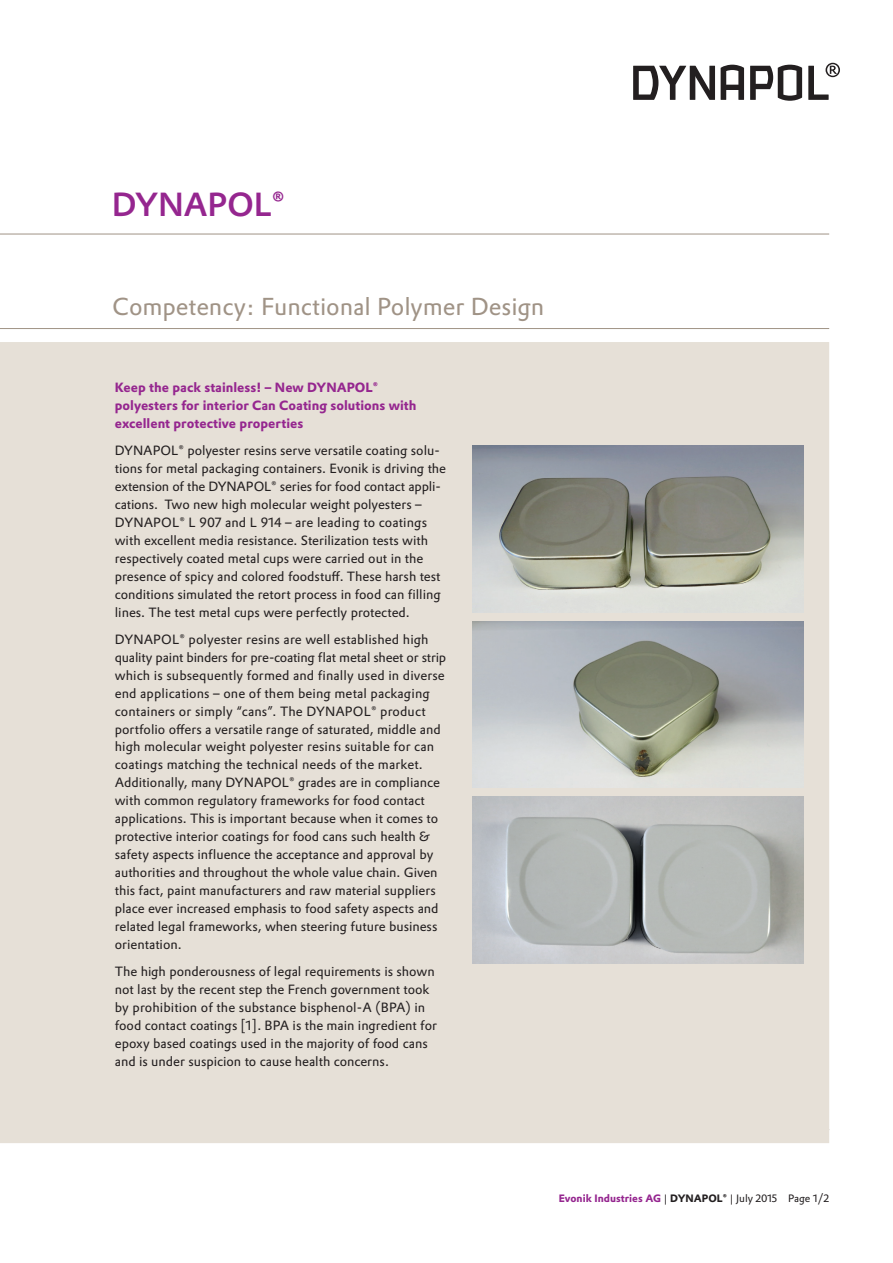
<style>
.page{position:relative;width:893px;height:1263px;background:#fff}
.page>*{position:absolute;margin:0;border:0;box-sizing:border-box;transform-origin:0 0}
.t1{font:500 32.7px "Evonik Prokyon";letter-spacing:-.01em;color:#95268f}
.t2{font:24px "Evonik Prokyon";color:#a09386}
.t3{font:13.2px/18px "Evonik Prokyon";color:#231f20}
.t4{font:700 13.2px/18px "Evonik Prokyon";color:#95268f}
.t5{font:700 10.5px "Evonik Prokyon";color:#95268f}
.s1{font-weight:400;color:#231f20}
.s2{color:#231f20}
</style>
<div class="page">
<hr style="left:0;top:328px;width:829px;height:1px;background:#a09386">
<hr style="left:0;top:234px;width:829px;height:1px;background:#a09386">
<div style="left:0;top:342px;width:829px;height:801px;background:#e6e0d7"></div>
<svg style="left:633px;top:66px;width:82px;height:34px"></svg>
<svg style="left:721px;top:65px;width:23px;height:35px"></svg>
<svg style="left:750px;top:65px;width:52px;height:36px"></svg>
<svg style="left:808px;top:63px;width:32px;height:37px"></svg>
<img style="left:472px;top:446px;width:332px;height:166px">
<img style="left:472px;top:621px;width:332px;height:167px">
<img style="left:472px;top:796px;width:332px;height:167px">
<h1 class="t1" style="left:112px;top:179px;width:175px">DYNAPOL®</h1>
<h2 class="t2" style="left:112px;top:288px;width:433px">Competency: Functional Polymer Design</h2>
<p class="t4" style="left:115px;top:377px;width:303px">Keep the pack stainless! – New DYNAPOL® polyesters for interior Can Coating solutions with excellent protective properties</p>
<p class="t3" style="left:115px;top:440px;width:333px">DYNAPOL® polyester resins serve versatile coating solu&shy;tions for metal packaging containers. Evonik is driving the extension of the DYNAPOL® series for food contact appli&shy;cations. Two new high molecular weight polyesters – DYNAPOL® L 907 and L 914 – are leading to coatings with excellent media resistance. Sterilization tests with respectively coated metal cups were carried out in the presence of spicy and colored foodstuff. These harsh test conditions simulated the retort process in food can filling lines. The test metal cups were perfectly protected.</p>
<p class="t3" style="left:115px;top:629px;width:333px">DYNAPOL® polyester resins are well established high quality paint binders for pre-coating flat metal sheet or strip which is subsequently formed and finally used in diverse end applications – one of them being metal packaging containers or simply “cans”. The DYNAPOL® product portfolio offers a versatile range of saturated, middle and high molecular weight polyester resins suitable for can coatings matching the technical needs of the market.<br>Additionally, many DYNAPOL® grades are in compliance with common regulatory frameworks for food contact applications. This is important because when it comes to protective interior coatings for food cans such health &amp; safety aspects influence the acceptance and approval by authorities and throughout the whole value chain. Given this fact, paint manufacturers and raw material suppliers place ever increased emphasis to food safety aspects and related legal frameworks, when steering future business orientation.</p>
<p class="t3" style="left:115px;top:962px;width:324px">The high ponderousness of legal requirements is shown not last by the recent step the French government took by prohibition of the substance bisphenol-A (BPA) in food contact coatings [1]. BPA is the main ingredient for epoxy based coatings used in the majority of food cans and is under suspicion to cause health concerns.</p>
<p class="t5" style="left:559px;top:1189px;width:272px">Evonik Industries AG <span class="s1">|</span> <span class="s2">DYNAPOL®</span> <span class="s1">| July 2015 Page 1/2</span></p>
</div>
